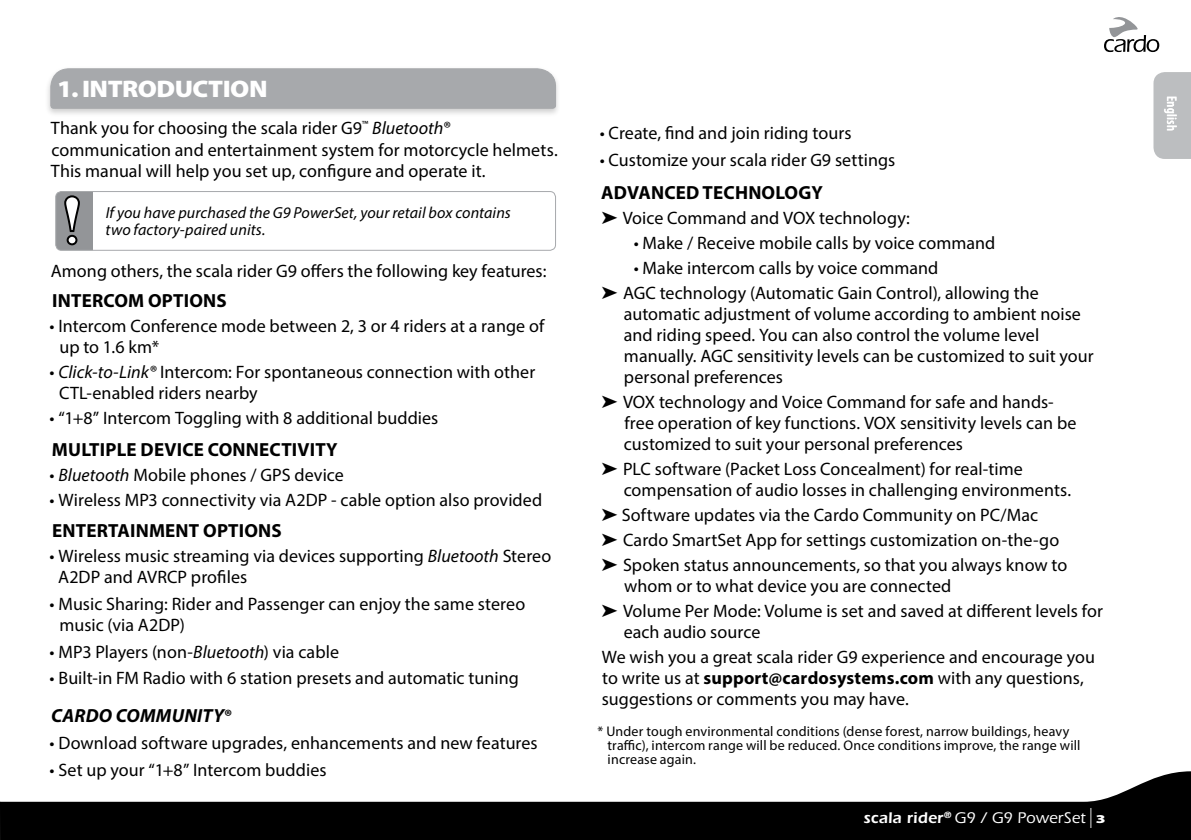
<style>
.page{position:relative;width:1191px;height:840px;background:#fff}
.page>*{position:absolute;margin:0;border:0;box-sizing:border-box;transform-origin:0 0}
.MAIN_HEADERS{font:900 24px "Myriad Pro";letter-spacing:-.02em;color:#fff;scale:1.1 1}
.t1{font:700 19px "Myriad Pro";letter-spacing:.01em;color:#000}
.t2{font:italic 700 19px "Myriad Pro";letter-spacing:.01em;color:#000}
.Indented_w__Hang{font:18px/21px "Myriad Pro";letter-spacing:.005em;color:#000}
.PRIMARY_Body_Text{font:18px/21px "Myriad Pro";letter-spacing:.005em;color:#000}
.NOTE_indented{font:italic 16px/17px "Myriad Pro";letter-spacing:.005em;color:#000}
.Footer_Right{font:500 16px "Itc Eras";letter-spacing:.01em;color:#fff}
.Footnotes{font:14px/14px "Myriad Pro";letter-spacing:.01em;color:#000}
.t3{font:600 condensed 14px "Myriad Pro";letter-spacing:.02em;color:#fff}
.s1{font-style:italic}
.s2{font-style:normal;font-size:18px}
.s3{font-weight:700}
.s4{font-weight:600}
.s5{font-family:"Myriad Pro";font-weight:300;font-stretch:condensed;font-size:20px}
.s6{font-family:"Myriad Pro";font-weight:900;font-size:12px}
</style>
<div class="page">
<svg style="left:1104px;top:17px;width:55px;height:35px"></svg>
<svg style="left:0;top:771px;width:1191px;height:68px;fill:#000"></svg>
<div style="left:45px;top:66px;width:514px;height:50px;background:#000;opacity:.2"></div>
<div style="left:50px;top:68px;width:506px;height:41px;background:#a7a9ac"></div>
<div style="left:56px;top:191px;width:36px;height:59px;background:#939598"></div>
<div style="left:55px;top:191px;width:501px;height:59px;border:1px solid #a7a9ac;border-radius:6px"></div>
<svg style="left:64px;top:195px;width:16px;height:51px"></svg>
<svg style="left:1153px;top:72px;width:38px;height:87px;background:#c0c2c4"></svg>
<p class="MAIN_HEADERS" style="left:57px;top:73px;width:193px">1. INTRODUCTION</p>
<p class="PRIMARY_Body_Text" style="left:51px;top:118px;width:508px">Thank you for choosing the scala rider G9<sup>™</sup> <span class="s1">Bluetooth® </span>communication and entertainment system for motorcycle helmets.<br>This manual will help you set up, configure and operate it.</p>
<p class="NOTE_indented" style="left:106px;top:203px;width:407px">If you have purchased the G9 PowerSet, your retail box contains two factory-paired units.</p>
<p class="PRIMARY_Body_Text" style="left:51px;top:260px;width:497px">Among others, the scala rider G9 offers the following key features:</p>
<p class="t1" style="left:52px;top:288px;width:176px">INTERCOM OPTIONS</p>
<p class="PRIMARY_Body_Text" style="left:59px;top:315px;width:486px;text-indent:-10px">• Intercom Conference mode between 2, 3 or 4 riders at a range of up to 1.6 km*</p>
<p class="PRIMARY_Body_Text" style="left:59px;top:361px;width:477px;text-indent:-10px">• <span class="s1">Click-to-Link®</span> Intercom: For spontaneous connection with other<br>CTL-enabled riders nearby</p>
<p class="PRIMARY_Body_Text" style="left:50px;top:407px;width:390px">• “1+8” Intercom Toggling with 8 additional buddies</p>
<p class="t1" style="left:52px;top:436px;width:287px">MULTIPLE DEVICE CONNECTIVITY</p>
<p class="PRIMARY_Body_Text" style="left:50px;top:463px;width:296px">• <span class="s1">Bluetooth</span> Mobile phones / GPS device</p>
<p class="PRIMARY_Body_Text" style="left:50px;top:488px;width:494px">• Wireless MP3 connectivity via A2DP - cable option also provided</p>
<p class="t1" style="left:52px;top:518px;width:231px">ENTERTAINMENT OPTIONS</p>
<p class="PRIMARY_Body_Text" style="left:58px;top:545px;width:495px;text-indent:-9px">• Wireless music streaming via devices supporting <span class="s1">Bluetooth</span> Stereo<br>A2DP and AVRCP profiles</p>
<p class="PRIMARY_Body_Text" style="left:59px;top:592px;width:467px;text-indent:-10px">• Music Sharing: Rider and Passenger can enjoy the same stereo music (via A2DP)</p>
<p class="PRIMARY_Body_Text" style="left:50px;top:640px;width:291px">• MP3 Players (non-<span class="s1">Bluetooth</span>) via cable</p>
<p class="PRIMARY_Body_Text" style="left:50px;top:667px;width:471px">• Built-in FM Radio with 6 station presets and automatic tuning</p>
<p class="t2" style="left:51px;top:703px;width:183px">CARDO COMMUNITY<span class="s2">®</span></p>
<p class="Indented_w__Hang" style="left:50px;top:731px;width:489px">• Download software upgrades, enhancements and new features</p>
<p class="Indented_w__Hang" style="left:50px;top:758px;width:278px">• Set up your “1+8” Intercom buddies</p>
<p class="Indented_w__Hang" style="left:600px;top:122px;width:253px">• Create, find and join riding tours</p>
<p class="Indented_w__Hang" style="left:600px;top:149px;width:297px">• Customize your scala rider G9 settings</p>
<p class="t1" style="left:601px;top:180px;width:223px">ADVANCED TECHNOLOGY</p>
<p class="Indented_w__Hang" style="left:601px;top:207px;width:310px">➤ Voice Command and VOX technology:</p>
<p class="Indented_w__Hang" style="left:634px;top:231px;width:363px">• Make / Receive mobile calls by voice command</p>
<p class="Indented_w__Hang" style="left:634px;top:256px;width:306px">• Make intercom calls by voice command</p>
<p class="Indented_w__Hang" style="left:624px;top:281px;width:471px;text-indent:-22px">➤ AGC technology (Automatic Gain Control), allowing the automatic adjustment of volume according to ambient noise and riding speed. You can also control the volume level manually. AGC sensitivity levels can be customized to suit your personal preferences</p>
<p class="Indented_w__Hang" style="left:623px;top:390px;width:454px;text-indent:-22px">➤ VOX technology and Voice Command for safe and hands&shy;free operation of key functions. VOX sensitivity levels can be customized to suit your personal preferences</p>
<p class="Indented_w__Hang" style="left:623px;top:457px;width:449px;text-indent:-22px">➤ PLC software (Packet Loss Concealment) for real-time compensation of audio losses in challenging environments.</p>
<p class="Indented_w__Hang" style="left:601px;top:503px;width:438px">➤ Software updates via the Cardo Community on PC/Mac</p>
<p class="Indented_w__Hang" style="left:601px;top:528px;width:459px">➤ Cardo SmartSet App for settings customization on-the-go</p>
<p class="Indented_w__Hang" style="left:624px;top:553px;width:445px;text-indent:-22px">➤ Spoken status announcements, so that you always know to whom or to what device you are connected</p>
<p class="Indented_w__Hang" style="left:623px;top:599px;width:481px;text-indent:-22px">➤ Volume Per Mode: Volume is set and saved at different levels for each audio source</p>
<p class="PRIMARY_Body_Text" style="left:602px;top:645px;width:495px">We wish you a great scala rider G9 experience and encourage you to write us at <span class="s3">support@cardosystems.com</span> with any questions, suggestions or comments you may have.</p>
<p class="Footnotes" style="left:607px;top:723px;width:475px;text-indent:-10px">* Under tough environmental conditions (dense forest, narrow buildings, heavy traffic), intercom range will be reduced. Once conditions improve, the range will increase again.</p>
<p class="Footer_Right" style="left:863px;top:808px;width:244px"><span class="s4">scala rider</span><sup>®</sup> G9 / G9 PowerSet <span class="s5">|</span> <span class="s6">3</span></p>
<p class="t3" style="left:1180px;top:96px;width:37px;rotate:90deg">English</p>
</div>
